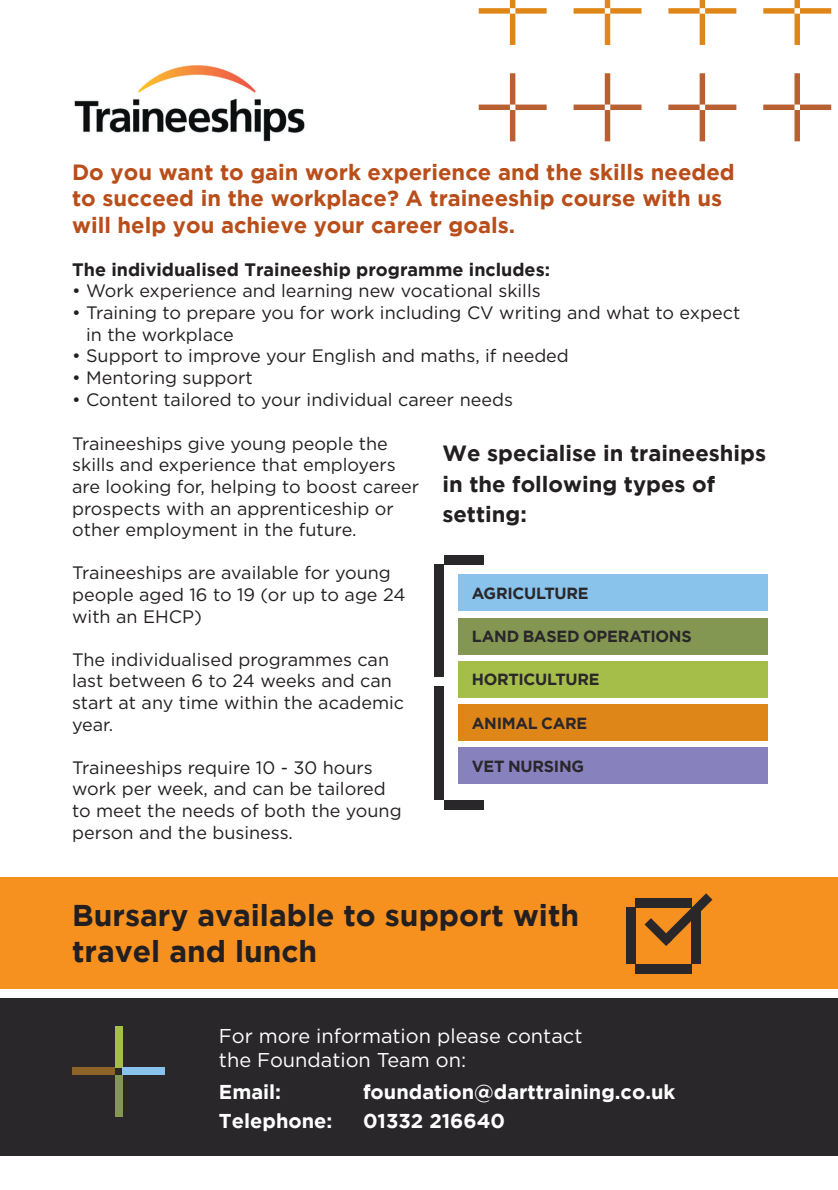
<style>
.page{position:relative;width:838px;height:1190px;background:#fff}
.page>*{position:absolute;margin:0;border:0;box-sizing:border-box;transform-origin:0 0}
.t1{font:700 30px/36px "Gotham";color:#231f20}
.t2{font:700 22px/26.4px "Gotham";color:#b94e1a}
.t3{font:700 22px "Gotham";color:#231f20}
.t4{font:700 20px "Gotham";color:#fff}
.t5{font:20px/24px "Gotham";color:#fff}
.t6{font:18px/21.6px "Gotham";color:#231f20}
.t7{font:700 18px "Gotham";color:#231f20}
.t8{font:700 16px "Gotham";letter-spacing:-.015em;color:#2a272b}
</style>
<div class="page">
<div style="left:0;top:877px;width:838px;height:112px;background:#f69120"></div>
<div style="left:0;top:999px;width:838px;height:157px;background:#2a272b"></div>
<div style="left:115px;top:1025px;width:7px;height:42px;background:#a5be4a"></div>
<div style="left:115px;top:1075px;width:7px;height:41px;background:#839652"></div>
<div style="left:122px;top:1067px;width:43px;height:8px;background:#89c2ea"></div>
<div style="left:72px;top:1067px;width:43px;height:8px;background:#8e6328"></div>
<div style="left:635px;top:898px;width:57px;height:9px;background:#2a272b"></div>
<div style="left:635px;top:964px;width:57px;height:9px;background:#2a272b"></div>
<div style="left:692px;top:907px;width:9px;height:57px;background:#2a272b"></div>
<div style="left:626px;top:907px;width:9px;height:57px;background:#2a272b"></div>
<svg style="left:644px;top:893px;width:68px;height:53px"></svg>
<div style="left:435px;top:564px;width:9px;height:113px;background:#2a272b"></div>
<div style="left:435px;top:686px;width:9px;height:114px;background:#2a272b"></div>
<div style="left:444px;top:555px;width:39px;height:9px;background:#2a272b"></div>
<div style="left:444px;top:800px;width:40px;height:9px;background:#2a272b"></div>
<div style="left:458px;top:661px;width:309px;height:36px;background:#a5be4a"></div>
<div style="left:458px;top:705px;width:309px;height:36px;background:#df8619"></div>
<div style="left:458px;top:574px;width:309px;height:37px;background:#89c2ea"></div>
<div style="left:458px;top:748px;width:309px;height:36px;background:#8781bd"></div>
<div style="left:458px;top:618px;width:309px;height:36px;background:#839652"></div>
<img style="left:74px;top:65px;width:231px;height:77px">
<div style="left:794px;top:0;width:6px;height:8px;background:#df8619"></div>
<div style="left:800px;top:8px;width:31px;height:6px;background:#df8619"></div>
<div style="left:763px;top:8px;width:31px;height:6px;background:#df8619"></div>
<div style="left:794px;top:14px;width:6px;height:31px;background:#df8619"></div>
<div style="left:794px;top:110px;width:6px;height:31px;background:#b86032"></div>
<div style="left:763px;top:105px;width:31px;height:5px;background:#b86032"></div>
<div style="left:794px;top:73px;width:6px;height:32px;background:#b86032"></div>
<div style="left:800px;top:105px;width:31px;height:5px;background:#b86032"></div>
<div style="left:699px;top:0;width:6px;height:8px;background:#df8619"></div>
<div style="left:705px;top:8px;width:31px;height:6px;background:#df8619"></div>
<div style="left:668px;top:8px;width:31px;height:6px;background:#df8619"></div>
<div style="left:699px;top:14px;width:6px;height:31px;background:#df8619"></div>
<div style="left:699px;top:110px;width:6px;height:31px;background:#b86032"></div>
<div style="left:668px;top:105px;width:31px;height:5px;background:#b86032"></div>
<div style="left:699px;top:73px;width:6px;height:32px;background:#b86032"></div>
<div style="left:705px;top:105px;width:31px;height:5px;background:#b86032"></div>
<div style="left:605px;top:0;width:5px;height:8px;background:#df8619"></div>
<div style="left:610px;top:8px;width:31px;height:6px;background:#df8619"></div>
<div style="left:573px;top:8px;width:32px;height:6px;background:#df8619"></div>
<div style="left:605px;top:14px;width:5px;height:31px;background:#df8619"></div>
<div style="left:605px;top:110px;width:5px;height:31px;background:#b86032"></div>
<div style="left:573px;top:105px;width:32px;height:5px;background:#b86032"></div>
<div style="left:605px;top:73px;width:5px;height:32px;background:#b86032"></div>
<div style="left:610px;top:105px;width:31px;height:5px;background:#b86032"></div>
<div style="left:510px;top:0;width:5px;height:8px;background:#df8619"></div>
<div style="left:515px;top:8px;width:32px;height:6px;background:#df8619"></div>
<div style="left:479px;top:8px;width:31px;height:6px;background:#df8619"></div>
<div style="left:510px;top:14px;width:5px;height:31px;background:#df8619"></div>
<div style="left:510px;top:110px;width:5px;height:31px;background:#b86032"></div>
<div style="left:479px;top:105px;width:31px;height:5px;background:#b86032"></div>
<div style="left:510px;top:73px;width:5px;height:32px;background:#b86032"></div>
<div style="left:515px;top:105px;width:32px;height:5px;background:#b86032"></div>
<p class="t2" style="left:72px;top:158px;width:664px">Do you want to gain work experience and the skills needed to succeed in the workplace? A traineeship course with us will help you achieve your career goals.</p>
<p class="t7" style="left:72px;top:259px;width:479px">The individualised Traineeship programme includes:</p>
<p class="t6" style="left:72px;top:280px;width:470px">• Work experience and learning new vocational skills</p>
<p class="t6" style="left:86px;top:302px;width:656px;text-indent:-14px">• Training to prepare you for work including CV writing and what to expect in the workplace</p>
<p class="t6" style="left:72px;top:345px;width:498px">• Support to improve your English and maths, if needed</p>
<p class="t6" style="left:72px;top:366px;width:182px">• Mentoring support</p>
<p class="t6" style="left:72px;top:388px;width:442px">• Content tailored to your individual career needs</p>
<p class="t6" style="left:72px;top:432px;width:348px">Traineeships give young people the skills and experience that employers are looking for, helping to boost career prospects with an apprenticeship or other employment in the future.</p>
<p class="t6" style="left:72px;top:562px;width:335px">Traineeships are available for young people aged 16 to 19 (or up to age 24 with an EHCP)</p>
<p class="t6" style="left:72px;top:648px;width:333px">The individualised programmes can last between 6 to 24 weeks and can start at any time within the academic year.</p>
<p class="t6" style="left:72px;top:756px;width:331px">Traineeships require 10 - 30 hours work per week, and can be tailored to meet the needs of both the young person and the business.</p>
<p class="t3" style="left:442px;top:441px;width:325px">We specialise in traineeships</p>
<p class="t3" style="left:442px;top:471px;width:274px">in the following types of</p>
<p class="t3" style="left:442px;top:502px;width:86px">setting:</p>
<p class="t8" style="left:472px;top:583px;width:118px">AGRICULTURE</p>
<p class="t8" style="left:472px;top:627px;width:221px">LAND BASED OPERATIONS</p>
<p class="t8" style="left:472px;top:670px;width:129px">HORTICULTURE</p>
<p class="t8" style="left:472px;top:714px;width:117px">ANIMAL CARE</p>
<p class="t8" style="left:472px;top:757px;width:114px">VET NURSING</p>
<p class="t1" style="left:72px;top:897px;width:508px">Bursary available to support with travel and lunch</p>
<p class="t5" style="left:219px;top:1023px;width:365px">For more information please contact the Foundation Team on:</p>
<p class="t4" style="left:219px;top:1080px;width:64px">Email:</p>
<p class="t4" style="left:363px;top:1080px;width:314px">foundation@darttraining.co.uk</p>
<p class="t4" style="left:219px;top:1109px;width:115px">Telephone:</p>
<p class="t4" style="left:363px;top:1109px;width:144px">01332 216640</p>
</div>
